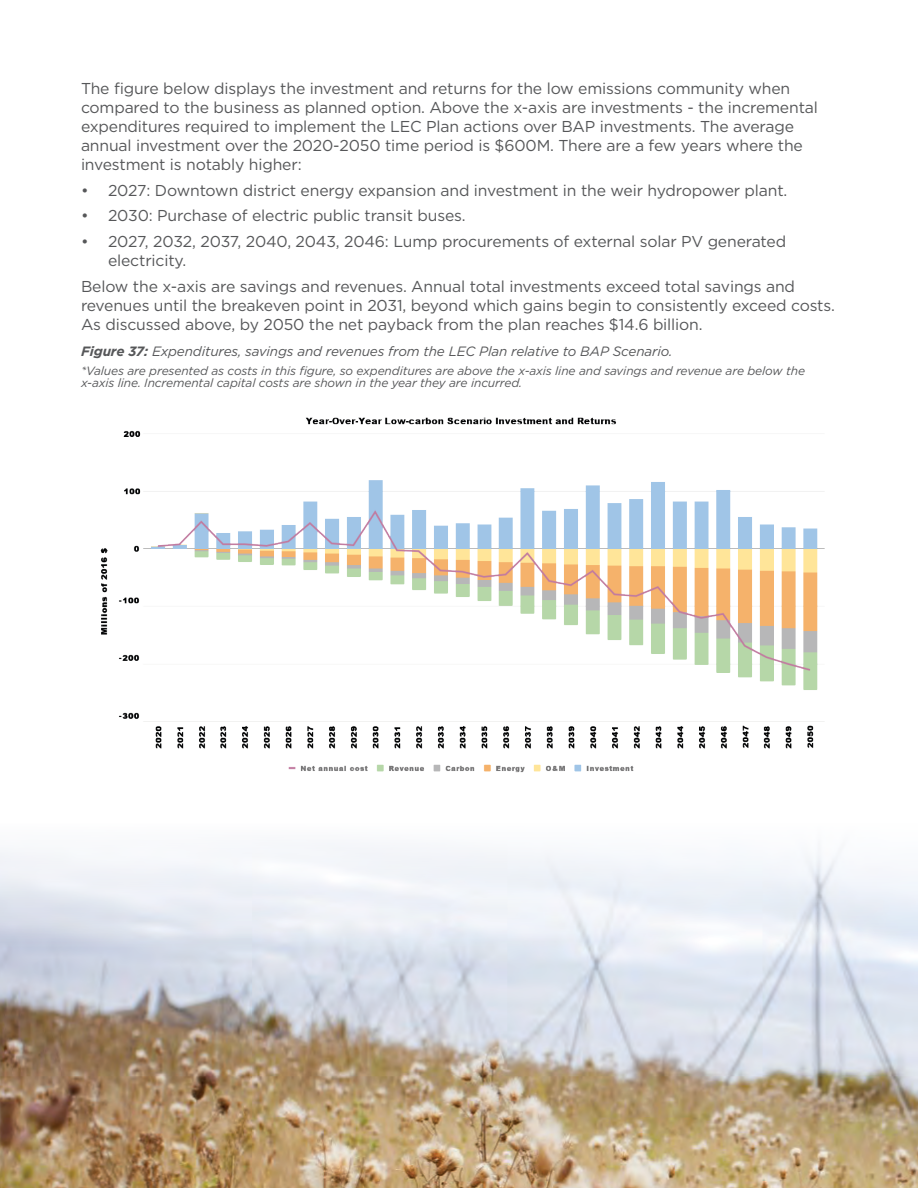
<style>
.page{position:relative;width:918px;height:1188px;background:#fff}
.page>*{position:absolute;margin:0;border:0;box-sizing:border-box;transform-origin:0 0}
.t1{font:15.75px/19px "Gotham";letter-spacing:-.01em;color:#565759}
.t2{font:italic 13.5px "Gotham";letter-spacing:-.01em;color:#565759}
.t3{font:italic 12px/12px "Gotham";letter-spacing:-.01em;color:#565759}
.s1{font-weight:700}
</style>
<div class="page">
<img style="left:0;top:843px;width:918px;height:345px">
<img style="left:100px;top:417px;width:725px;height:356px">
<p class="t1" style="left:81px;top:78px;width:739px">The figure below displays the investment and returns for the low emissions community when compared to the business as planned option. Above the x-axis are investments - the incremental expenditures required to implement the LEC Plan actions over BAP investments. The average annual investment over the 2020-2050 time period is $600M. There are a few years where the investment is notably higher:</p>
<p class="t1" style="left:81px;top:180px;width:708px">• 2027: Downtown district energy expansion and investment in the weir hydropower plant.</p>
<p class="t1" style="left:81px;top:206px;width:386px">• 2030: Purchase of electric public transit buses.</p>
<p class="t1" style="left:108px;top:232px;width:680px;text-indent:-27px">• 2027, 2032, 2037, 2040, 2043, 2046: Lump procurements of external solar PV generated electricity.</p>
<p class="t1" style="left:81px;top:277px;width:755px">Below the x-axis are savings and revenues. Annual total investments exceed total savings and revenues until the breakeven point in 2031, beyond which gains begin to consistently exceed costs.<br>As discussed above, by 2050 the net payback from the plan reaches $14.6 billion.</p>
<p class="t2" style="left:81px;top:343px;width:593px"><span class="s1">Figure 37:</span> Expenditures, savings and revenues from the LEC Plan relative to BAP Scenario.</p>
<p class="t3" style="left:81px;top:364px;width:726px">*Values are presented as costs in this figure, so expenditures are above the x-axis line and savings and revenue are below the x-axis line. Incremental capital costs are shown in the year they are incurred.</p>
</div>
